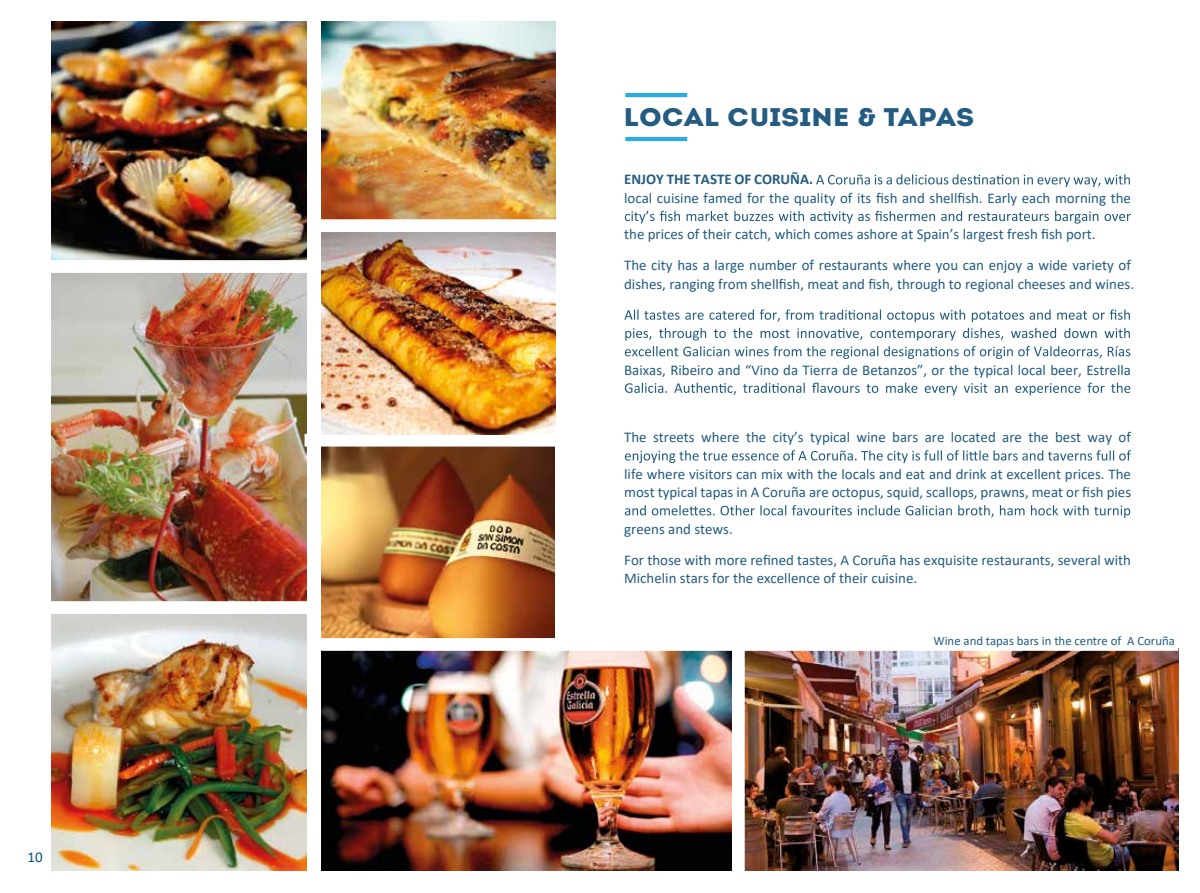
<style>
.page{position:relative;width:1200px;height:893px;background:#fff}
.page>*{position:absolute;margin:0;border:0;box-sizing:border-box;transform-origin:0 0}
.t1{font:25.5px "Intro";color:#245c81;scale:1.1 1}
.t2{font:15px "Calibri";color:#00567d}
.t3{font:14.85px/31px "Calibri";color:#245c81}
.t4{font:700 14.85px "Calibri";color:#245c81}
.t5{font:12.75px "Calibri";color:#245c81}
</style>
<div class="page">
<img style="left:51px;top:273px;width:255px;height:328px">
<img style="left:51px;top:614px;width:255px;height:257px">
<img style="left:51px;top:21px;width:255px;height:239px">
<img style="left:321px;top:447px;width:234px;height:191px">
<img style="left:321px;top:651px;width:410px;height:220px">
<img style="left:744px;top:651px;width:433px;height:220px">
<div style="left:304px;top:434px;width:284px;height:13px;background:#fff"></div>
<img style="left:321px;top:232px;width:234px;height:202px">
<img style="left:321px;top:21px;width:234px;height:198px">
<hr style="left:625px;top:93px;width:62px;height:4px;background:#2daae0">
<hr style="left:625px;top:137px;width:62px;height:4px;background:#2daae0">
<svg style="left:816px;top:174px;width:313px;height:13px"></svg>
<svg style="left:624px;top:211px;width:506px;height:13px"></svg>
<svg style="left:624px;top:309px;width:505px;height:13px"></svg>
<svg style="left:624px;top:328px;width:505px;height:31px"></svg>
<svg style="left:624px;top:383px;width:505px;height:12px"></svg>
<svg style="left:624px;top:450px;width:506px;height:13px"></svg>
<svg style="left:624px;top:505px;width:505px;height:13px"></svg>
<p class="t2" style="left:28px;top:846px;width:17px">10</p>
<h1 class="t1" style="left:623px;top:102px;width:320px">LOCAL CUISINE &amp; TAPAS</h1>
<p class="t4" style="left:624px;top:169px;width:190px">ENJOY THE TASTE OF CORUÑA.</p>
<p class="t3" style="left:624px;top:182px;width:508px">local cuisine famed for the quality of its fish and shellfish. Early each morning the</p>
<p class="t3" style="left:624px;top:218px;width:508px">the prices of their catch, which comes ashore at Spain’s largest fresh fish port.<br>The city has a large number of restaurants where you can enjoy a wide variety of</p>
<p class="t3" style="left:624px;top:268px;width:511px">dishes, ranging from shellfish, meat and fish, through to regional cheeses and wines.</p>
<p class="t3" style="left:624px;top:354px;width:508px">Baixas, Ribeiro and “Vino da Tierra de Betanzos”, or the typical local beer, Estrella</p>
<p class="t3" style="left:624px;top:421px;width:508px">The streets where the city’s typical wine bars are located are the best way of</p>
<p class="t3" style="left:624px;top:464px;width:508px;line-height:18.3px">life where visitors can mix with the locals and eat and drink at excellent prices. The most typical tapas in A Coruña are octopus, squid, scallops, prawns, meat or fish pies</p>
<p class="t3" style="left:624px;top:513px;width:508px">greens and stews.<br>For those with more refined tastes, A Coruña has exquisite restaurants, several with</p>
<p class="t3" style="left:624px;top:562px;width:294px">Michelin stars for the excellence of their cuisine.</p>
<p class="t5" style="left:933px;top:632px;width:243px">Wine and tapas bars in the centre of A Coruña</p>
</div>
